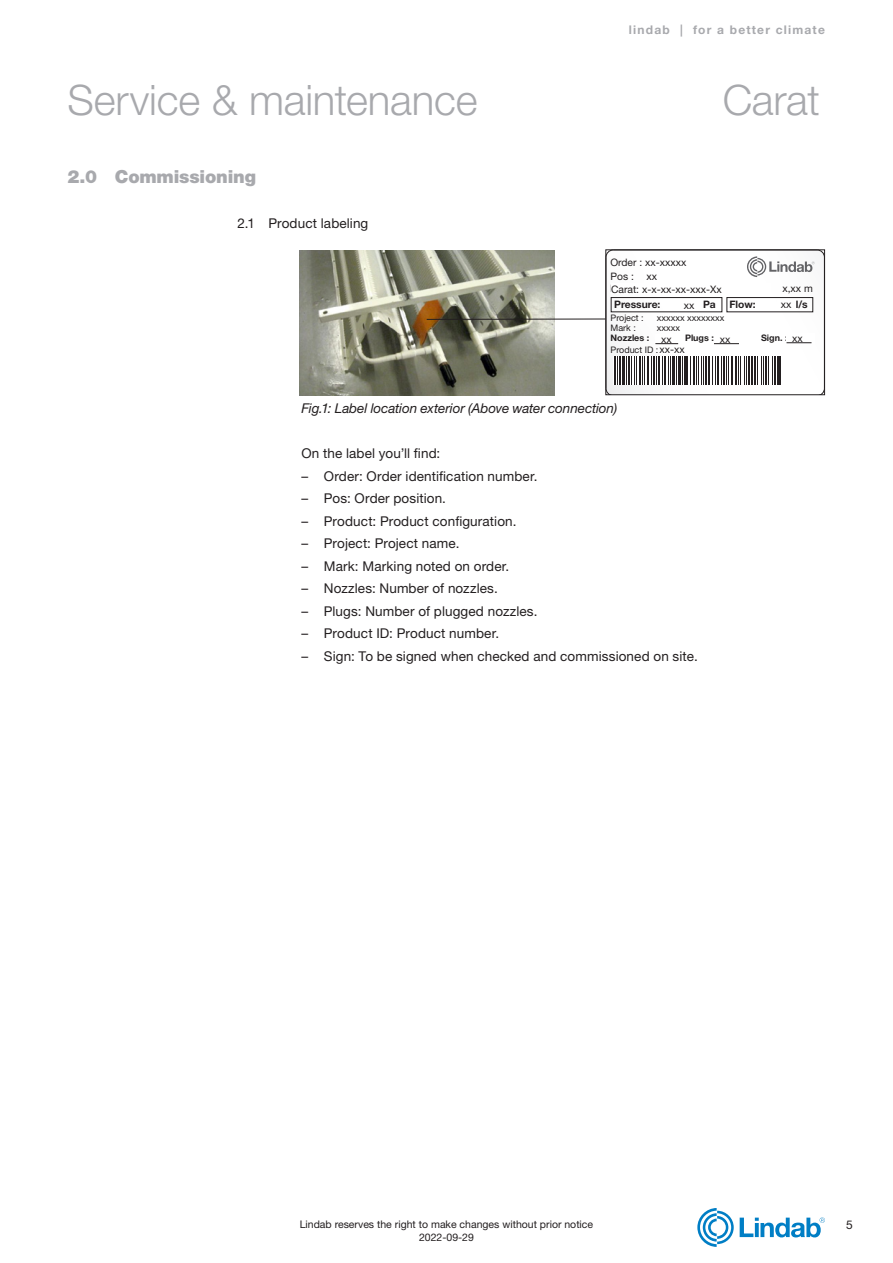
<style>
.page{position:relative;width:893px;height:1263px;background:#fff}
.page>*{position:absolute;margin:0;border:0;box-sizing:border-box;transform-origin:0 0}
.t1{font:300 42px "Helvetica Neue LT Pro";letter-spacing:-.005em;color:#a8a9ad}
.Subheading{font:900 18px "Helvetica Neue LT Pro";letter-spacing:-.01em;color:#a8a9ad}
.Body_text_indent{font:13.5px "Helvetica Neue LT Pro";letter-spacing:.01em;color:#231f20}
.Body_text_indent-2{font:italic 13.5px "Helvetica Neue LT Pro";letter-spacing:-.01em;color:#231f20}
.Body_text{font:13.5px "Helvetica Neue LT Pro";letter-spacing:.01em;color:#231f20}
.t2{font:700 12px "Helvetica Neue LT Pro";letter-spacing:.1em;color:#a8a9ad}
.t3{font:12px "Helvetica Neue LT Pro";color:#231f20}
.t4{font:10.5px/12.6px "Helvetica Neue LT Pro";color:#231f20;text-align:center}
.t5{font:10.35px "Helvetica Neue LT Pro";color:#231f20}
.t6{font:700 10.2px/12.1px "Helvetica Neue LT Pro";color:#231f20}
.t7{font:10.2px "Helvetica Neue LT Pro";color:#231f20}
.t8{font:9px "Helvetica Neue LT Pro";color:#231f20}
.t9{font:700 9px/9.9px "Helvetica Neue LT Pro";color:#231f20}
.s1{font-weight:400}
</style>
<div class="page">
<svg style="left:740px;top:1217px;width:85px;height:20px"></svg>
<svg style="left:697px;top:1208px;width:37px;height:39px"></svg>
<img style="left:299px;top:250px;width:255px;height:145px">
<hr style="left:613px;top:395px;width:204px;height:1px;background:#231f20">
<hr style="left:427px;top:319px;width:178px;height:1px;background:#231f20">
<svg style="left:606px;top:250px;width:219px;height:145px"></svg>
<div style="left:777px;top:300px;width:18px;height:10px;background:#fff"></div>
<div style="left:644px;top:270px;width:54px;height:13px;background:#fff"></div>
<div style="left:659px;top:345px;width:103px;height:9px;background:#fff"></div>
<p class="t2" style="left:629px;top:22px;width:197px">lindab | for a better climate</p>
<h1 class="t1" style="left:68px;top:74px;width:411px">Service &amp; maintenance</h1>
<h1 class="t1" style="left:723px;top:74px;width:99px">Carat</h1>
<p class="Subheading" style="left:68px;top:166px;width:190px">2.0 Commissioning</p>
<p class="Body_text" style="left:238px;top:215px;width:132px">2.1 Product labeling</p>
<p class="t7" style="left:610px;top:256px;width:77px">Order : xx-xxxxx</p>
<p class="t6" style="left:610px;top:270px;width:115px"><span class="s1">Pos :<br></span>Munio-I xx-12-125 AX</p>
<p class="t6" style="left:614px;top:298px;width:48px">Pressure:</p>
<p class="t6" style="left:683px;top:298px;width:34px">AA Pa</p>
<p class="t6" style="left:729px;top:298px;width:28px">Flow:</p>
<p class="t6" style="left:778px;top:298px;width:31px">BB l/s</p>
<p class="t5" style="left:646px;top:270px;width:12px">xx</p>
<p class="t5" style="left:611px;top:283px;width:112px">Carat: x-x-xx-xx-xxx-Xx</p>
<p class="t7" style="left:782px;top:282px;width:32px">x,xx m</p>
<p class="t5" style="left:684px;top:299px;width:12px">xx</p>
<p class="t5" style="left:661px;top:333px;width:12px">xx</p>
<p class="t5" style="left:720px;top:333px;width:12px">xx</p>
<p class="t5" style="left:792px;top:332px;width:12px">xx</p>
<p class="t5" style="left:781px;top:298px;width:12px">xx</p>
<p class="t8" style="left:610px;top:313px;width:35px">Project :</p>
<p class="t8" style="left:657px;top:313px;width:69px">xxxxxx xxxxxxxx</p>
<p class="t8" style="left:610px;top:323px;width:27px">Mark :</p>
<p class="t9" style="left:610px;top:323px;width:71px;text-indent:46px"><span class="s1">xxxxx<br></span>Nozzles : N/A</p>
<p class="t8" style="left:610px;top:344px;width:49px">Product ID :</p>
<p class="t9" style="left:685px;top:333px;width:54px">Plugs : N/A</p>
<p class="t9" style="left:761px;top:333px;width:28px">Sign. :</p>
<p class="t5" style="left:659px;top:343px;width:27px">xx-xx</p>
<p class="Body_text_indent-2" style="left:301px;top:400px;width:317px">Fig.1: Label location exterior (Above water connection)</p>
<p class="Body_text_indent" style="left:301px;top:445px;width:140px">On the label you’ll find:</p>
<p class="Body_text_indent" style="left:301px;top:468px;width:238px">– Order: Order identification number.</p>
<p class="Body_text_indent" style="left:301px;top:490px;width:146px">– Pos: Order position.</p>
<p class="Body_text_indent" style="left:301px;top:513px;width:217px">– Product: Product configuration.</p>
<p class="Body_text_indent" style="left:301px;top:535px;width:160px">– Project: Project name.</p>
<p class="Body_text_indent" style="left:301px;top:558px;width:209px">– Mark: Marking noted on order.</p>
<p class="Body_text_indent" style="left:301px;top:580px;width:198px">– Nozzles: Number of nozzles.</p>
<p class="Body_text_indent" style="left:301px;top:603px;width:238px">– Plugs: Number of plugged nozzles.</p>
<p class="Body_text_indent" style="left:301px;top:625px;width:199px">– Product ID: Product number.</p>
<p class="Body_text_indent" style="left:301px;top:648px;width:398px">– Sign: To be signed when checked and commissioned on site.</p>
<p class="t4" style="left:300px;top:1218px;width:295px">Lindab reserves the right to make changes without prior notice<br>2022-09-29</p>
<p class="t3" style="left:846px;top:1217px;width:8px">5</p>
</div>
